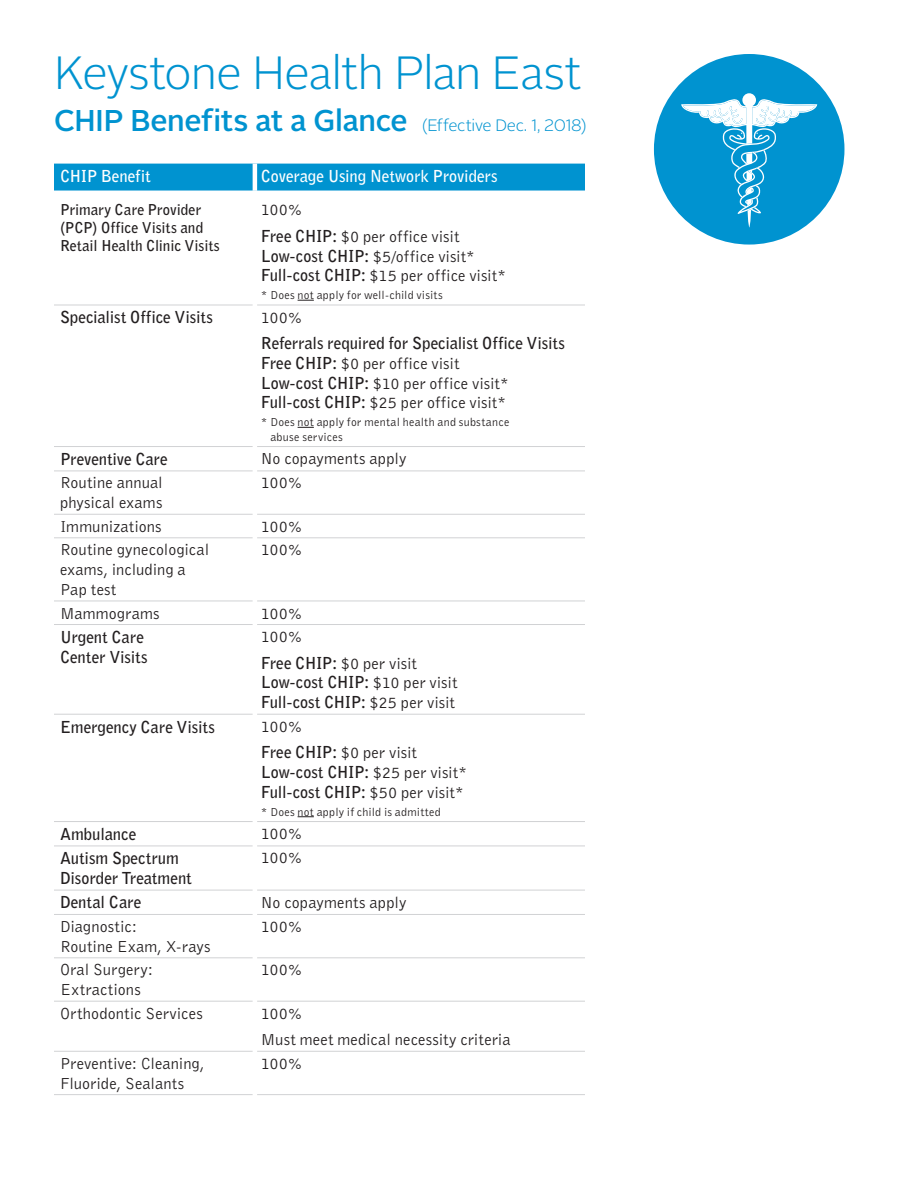
<style>
.page{position:relative;width:918px;height:1188px;background:#fff}
.page>*{position:absolute;margin:0;border:0;box-sizing:border-box;transform-origin:0 0}
.MAIN_HEADLINE{font:300 46.5px "Alright Sans";letter-spacing:-.025em;color:#0093d0}
.MAIN_HEADLINE-2{font:500 30px "Alright Sans";letter-spacing:-.01em;color:#0093d0}
.BODY{font:16.5px/19.8px "Bell Gothic";letter-spacing:.005em;color:#231f20}
.BODY-2{font:700 16.5px/19.8px "Bell Gothic";color:#231f20}
.BODY-3{font:700 16.5px "Bell Gothic";letter-spacing:-.025em;color:#231f20}
.BODY-4{font:700 16.5px "Bell Gothic";color:#fff}
.BODY-5{font:700 15px/18px "Bell Gothic";color:#231f20}
.BODY-6{font:12px/14.4px "Bell Gothic";letter-spacing:.02em;color:#231f20}
.s1{font-weight:300;font-size:16.5px}
.s2{font-weight:700}
.s3{font-weight:400}
</style>
<div class="page">
<div style="left:54px;top:164px;width:531px;height:27px;background:#0093d0"></div>
<hr style="left:253px;top:164px;width:4px;height:27px;background:#fff">
<hr style="left:54px;top:305px;width:199px;height:1px;background:#d1d2d4">
<hr style="left:257px;top:305px;width:328px;height:1px;background:#d1d2d4">
<hr style="left:54px;top:446px;width:199px;height:1px;background:#d1d2d4">
<hr style="left:257px;top:446px;width:328px;height:1px;background:#d1d2d4">
<hr style="left:54px;top:471px;width:199px;height:1px;background:#d1d2d4">
<hr style="left:257px;top:471px;width:328px;height:1px;background:#d1d2d4">
<hr style="left:54px;top:514px;width:199px;height:1px;background:#d1d2d4">
<hr style="left:257px;top:514px;width:328px;height:1px;background:#d1d2d4">
<hr style="left:54px;top:537px;width:199px;height:1px;background:#d1d2d4">
<hr style="left:257px;top:537px;width:328px;height:1px;background:#d1d2d4">
<hr style="left:54px;top:601px;width:199px;height:1px;background:#d1d2d4">
<hr style="left:257px;top:601px;width:328px;height:1px;background:#d1d2d4">
<hr style="left:54px;top:624px;width:199px;height:1px;background:#d1d2d4">
<hr style="left:257px;top:624px;width:328px;height:1px;background:#d1d2d4">
<hr style="left:54px;top:714px;width:199px;height:1px;background:#d1d2d4">
<hr style="left:257px;top:714px;width:328px;height:1px;background:#d1d2d4">
<hr style="left:54px;top:821px;width:199px;height:1px;background:#d1d2d4">
<hr style="left:257px;top:821px;width:328px;height:1px;background:#d1d2d4">
<hr style="left:54px;top:846px;width:199px;height:1px;background:#d1d2d4">
<hr style="left:257px;top:846px;width:328px;height:1px;background:#d1d2d4">
<hr style="left:54px;top:890px;width:199px;height:1px;background:#d1d2d4">
<hr style="left:257px;top:890px;width:328px;height:1px;background:#d1d2d4">
<hr style="left:54px;top:914px;width:199px;height:1px;background:#d1d2d4">
<hr style="left:257px;top:914px;width:328px;height:1px;background:#d1d2d4">
<hr style="left:54px;top:957px;width:199px;height:1px;background:#d1d2d4">
<hr style="left:257px;top:957px;width:328px;height:1px;background:#d1d2d4">
<hr style="left:54px;top:1001px;width:199px;height:1px;background:#d1d2d4">
<hr style="left:257px;top:1001px;width:328px;height:1px;background:#d1d2d4">
<hr style="left:54px;top:1051px;width:199px;height:1px;background:#d1d2d4">
<hr style="left:257px;top:1051px;width:328px;height:1px;background:#d1d2d4">
<hr style="left:54px;top:1094px;width:199px;height:1px;background:#d1d2d4">
<hr style="left:257px;top:1094px;width:328px;height:1px;background:#d1d2d4">
<svg style="left:298px;top:300px;width:16px;height:1px"></svg>
<svg style="left:298px;top:427px;width:16px;height:1px"></svg>
<svg style="left:298px;top:816px;width:16px;height:1px"></svg>
<div style="left:654px;top:54px;width:190px;height:191px;background:#0093d0;border-radius:50%"></div>
<svg style="left:681px;top:93px;width:136px;height:135px"></svg>
<p class="MAIN_HEADLINE" style="left:54px;top:42px;width:529px">Keystone Health Plan East</p>
<p class="MAIN_HEADLINE-2" style="left:54px;top:99px;width:534px">CHIP Benefits at a Glance <span class="s1">(Effective Dec. 1, 2018)</span></p>
<p class="BODY-4" style="left:60px;top:165px;width:92px">CHIP Benefit</p>
<p class="BODY-4" style="left:261px;top:165px;width:238px">Coverage Using Network Providers</p>
<p class="BODY-5" style="left:60px;top:200px;width:161px">Primary Care Provider (PCP) Office Visits and<br>Retail Health Clinic Visits</p>
<p class="BODY" style="left:261px;top:199px;width:42px">100%</p>
<p class="BODY" style="left:261px;top:226px;width:200px"><span class="s2">Free CHIP:</span> $0 per office visit</p>
<p class="BODY" style="left:261px;top:246px;width:216px"><span class="s2">Low-cost CHIP:</span> $5/office visit*</p>
<p class="BODY" style="left:261px;top:266px;width:247px"><span class="s2">Full-cost CHIP:</span> $15 per office visit*</p>
<p class="BODY-6" style="left:261px;top:288px;width:183px">* Does not apply for well-child visits</p>
<p class="BODY-2" style="left:60px;top:307px;width:154px">Specialist Office Visits</p>
<p class="BODY" style="left:261px;top:307px;width:42px">100%</p>
<p class="BODY-2" style="left:261px;top:333px;width:306px">Referrals required for Specialist Office Visits</p>
<p class="BODY" style="left:261px;top:353px;width:200px"><span class="s2">Free CHIP:</span> $0 per office visit</p>
<p class="BODY" style="left:261px;top:373px;width:250px"><span class="s2">Low-cost CHIP:</span> $10 per office visit*</p>
<p class="BODY" style="left:261px;top:393px;width:247px"><span class="s2">Full-cost CHIP:</span> $25 per office visit*</p>
<p class="BODY-6" style="left:270px;top:415px;width:241px;text-indent:-9px">* Does not apply for mental health and substance abuse services</p>
<p class="BODY-2" style="left:60px;top:449px;width:109px">Preventive Care</p>
<p class="BODY" style="left:261px;top:448px;width:147px">No copayments apply</p>
<p class="BODY" style="left:60px;top:473px;width:104px">Routine annual physical exams</p>
<p class="BODY" style="left:261px;top:473px;width:42px">100%</p>
<p class="BODY" style="left:60px;top:516px;width:103px">Immunizations</p>
<p class="BODY" style="left:261px;top:516px;width:42px">100%</p>
<p class="BODY" style="left:60px;top:540px;width:151px">Routine gynecological exams, including a<br>Pap test</p>
<p class="BODY" style="left:261px;top:540px;width:42px">100%</p>
<p class="BODY" style="left:60px;top:603px;width:101px">Mammograms</p>
<p class="BODY" style="left:261px;top:603px;width:42px">100%</p>
<p class="BODY-2" style="left:60px;top:627px;width:89px">Urgent Care<br>Center Visits</p>
<p class="BODY" style="left:261px;top:626px;width:42px">100%</p>
<p class="BODY" style="left:261px;top:653px;width:158px"><span class="s2">Free CHIP:</span> $0 per visit</p>
<p class="BODY-2" style="left:261px;top:673px;width:198px">Low-cost CHIP: <span class="s3">$10 per visit</span></p>
<p class="BODY-3" style="left:261px;top:691px;width:196px">Full-cost CHIP: <span class="s3">$25 per visit</span></p>
<p class="BODY-2" style="left:60px;top:717px;width:156px">Emergency Care Visits</p>
<p class="BODY" style="left:261px;top:716px;width:42px">100%</p>
<p class="BODY" style="left:261px;top:743px;width:158px"><span class="s2">Free CHIP:</span> $0 per visit</p>
<p class="BODY-2" style="left:261px;top:762px;width:208px">Low-cost CHIP: <span class="s3">$25 per visit*</span></p>
<p class="BODY-3" style="left:261px;top:781px;width:205px">Full-cost CHIP: <span class="s3">$50 per visit*</span></p>
<p class="BODY-6" style="left:261px;top:804px;width:182px">* Does not apply if child is admitted</p>
<p class="BODY-2" style="left:60px;top:824px;width:78px">Ambulance</p>
<p class="BODY" style="left:261px;top:823px;width:42px">100%</p>
<p class="BODY-2" style="left:60px;top:848px;width:133px">Autism Spectrum<br>Disorder Treatment</p>
<p class="BODY" style="left:261px;top:848px;width:42px">100%</p>
<p class="BODY-2" style="left:60px;top:893px;width:83px">Dental Care</p>
<p class="BODY" style="left:261px;top:892px;width:147px">No copayments apply</p>
<p class="BODY" style="left:60px;top:916px;width:152px">Diagnostic:<br>Routine Exam, X-rays</p>
<p class="BODY" style="left:261px;top:916px;width:42px">100%</p>
<p class="BODY" style="left:60px;top:960px;width:94px">Oral Surgery:<br>Extractions</p>
<p class="BODY" style="left:261px;top:960px;width:42px">100%</p>
<p class="BODY" style="left:60px;top:1003px;width:144px">Orthodontic Services</p>
<p class="BODY" style="left:261px;top:1003px;width:42px">100%</p>
<p class="BODY" style="left:261px;top:1030px;width:251px">Must meet medical necessity criteria</p>
<p class="BODY" style="left:60px;top:1053px;width:146px">Preventive: Cleaning,<br>Fluoride, Sealants</p>
<p class="BODY" style="left:261px;top:1053px;width:42px">100%</p>
</div>
